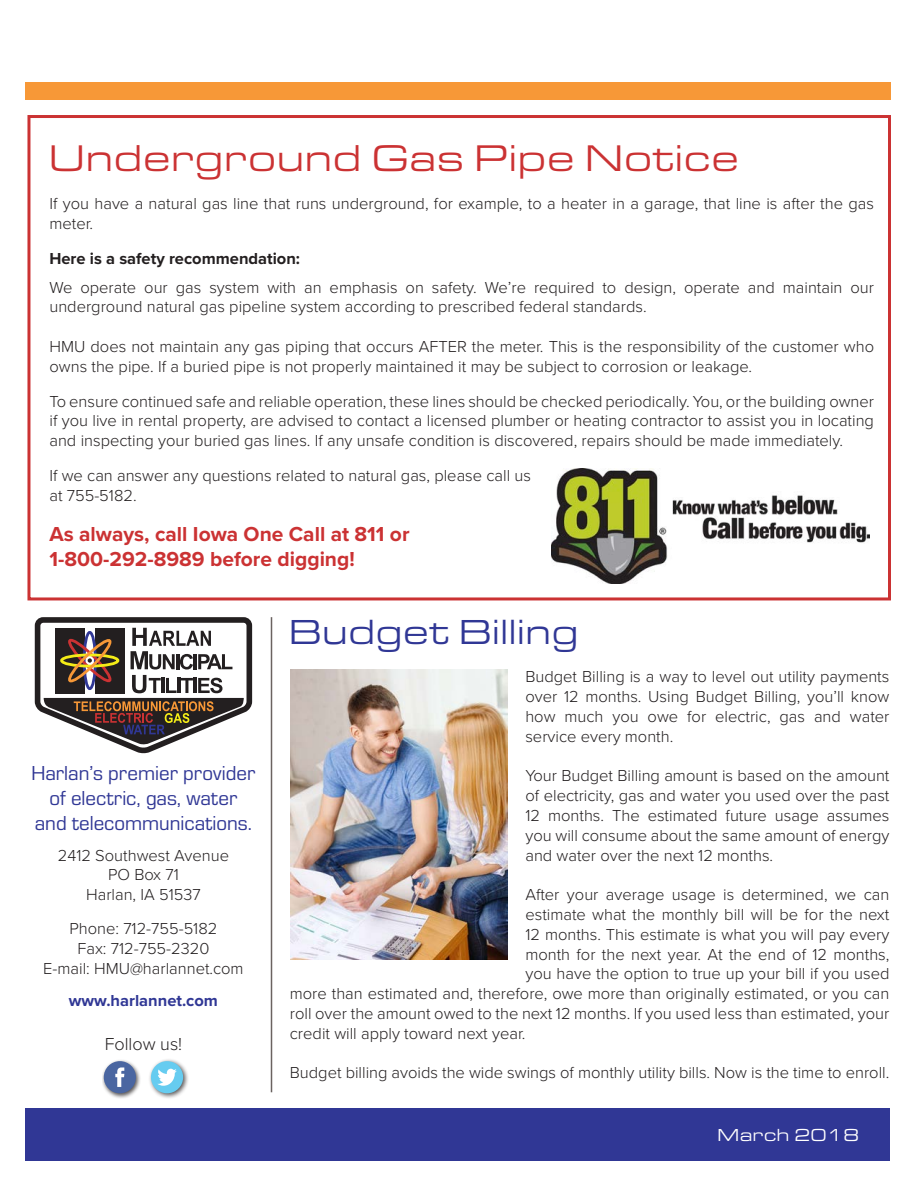
<style>
.page{position:relative;width:918px;height:1188px;background:#fff}
.page>*{position:absolute;margin:0;border:0;box-sizing:border-box;transform-origin:0 0}
.t1{font:38.55px "Eurostile Ext";color:#cb3233}
.t2{font:36px "Eurostile Ext";color:#303795}
.t3{font:21px/25.2px "Eurostile";color:#303795;text-align:center}
.t4{font:700 21px "Proxima Nova";color:#cb3233}
.t5{font:300 18px "Proxima Nova";color:#231f20}
.t6{font:18px "Eurostile Ext";color:#fff}
.t7{font:300 16.5px/19.8px "Proxima Nova";color:#231f20}
.t8{font:700 16.5px "Proxima Nova";color:#231f20}
.t9{font:700 16.5px "Proxima Nova";color:#303795}
</style>
<div class="page">
<div style="left:27px;top:115px;width:864px;height:485px;border:3px solid #cb3233"></div>
<div style="left:26px;top:82px;width:865px;height:18px;background:#f79837"></div>
<svg style="left:34px;top:617px;width:219px;height:137px"></svg>
<div style="left:102px;top:1059px;width:40px;height:40px;background:#231f20;opacity:.75"></div>
<div style="left:104px;top:1061px;width:32px;height:32px;background:#4a66a1;border-radius:50%"></div>
<svg style="left:115px;top:1067px;width:9px;height:20px"></svg>
<div style="left:148px;top:1058px;width:41px;height:41px;background:#231f20;opacity:.75"></div>
<div style="left:151px;top:1061px;width:32px;height:32px;background:#66ccf0;border-radius:50%"></div>
<svg style="left:157px;top:1069px;width:20px;height:17px"></svg>
<div style="left:25px;top:1109px;width:864px;height:52px;background:#303795"></div>
<hr style="left:271px;top:617px;width:1px;height:475px;background:#6b6360">
<img style="left:552px;top:468px;width:318px;height:116px">
<img style="left:290px;top:669px;width:218px;height:291px">
<p class="t1" style="left:49px;top:133px;width:692px">Underground Gas Pipe Notice</p>
<p class="t7" style="left:49px;top:193px;width:826px">If you have a natural gas line that runs underground, for example, to a heater in a garage, that line is after the gas meter.</p>
<p class="t8" style="left:49px;top:246px;width:252px">Here is a safety recommendation:</p>
<p class="t7" style="left:49px;top:276px;width:826px">We operate our gas system with an emphasis on safety. We’re required to design, operate and maintain our underground natural gas pipeline system according to prescribed federal standards.</p>
<p class="t7" style="left:49px;top:336px;width:826px">HMU does not maintain any gas piping that occurs AFTER the meter. This is the responsibility of the customer who owns the pipe. If a buried pipe is not properly maintained it may be subject to corrosion or leakage.</p>
<p class="t7" style="left:49px;top:390px;width:826px;text-align:justify">To ensure continued safe and reliable operation, these lines should be checked periodically. You, or the building owner if you live in rental property, are advised to contact a licensed plumber or heating contractor to assist you in locating and inspecting your buried gas lines. If any unsafe condition is discovered, repairs should be made immediately.</p>
<p class="t7" style="left:49px;top:465px;width:483px">If we can answer any questions related to natural gas, please call us at 755-5182.</p>
<p class="t4" style="left:49px;top:518px;width:362px">As always, call Iowa One Call at 811 or</p>
<p class="t4" style="left:49px;top:543px;width:307px">1-800-292-8989 before digging!</p>
<p class="t3" style="left:31px;top:759px;width:225px">Harlan’s premier provider of electric, gas, water</p>
<p class="t3" style="left:35px;top:810px;width:219px">and telecommunications.</p>
<p class="t7" style="left:58px;top:844px;width:173px">2412 Southwest Avenue</p>
<p class="t7" style="left:108px;top:864px;width:72px">PO Box 71</p>
<p class="t7" style="left:86px;top:884px;width:116px">Harlan, IA 51537</p>
<p class="t7" style="left:69px;top:918px;width:149px">Phone: 712-755-5182</p>
<p class="t7" style="left:77px;top:938px;width:133px">Fax: 712-755-2320</p>
<p class="t7" style="left:43px;top:958px;width:202px">E-mail: HMU@harlannet.com</p>
<p class="t9" style="left:69px;top:989px;width:151px">www.harlannet.com</p>
<p class="t5" style="left:105px;top:1030px;width:79px">Follow us!</p>
<p class="t2" style="left:288px;top:609px;width:292px">Budget Billing</p>
<p class="t7" style="left:525px;top:666px;width:366px;text-align:justify">Budget Billing is a way to level out utility payments over 12 months. Using Budget Billing, you’ll know how much you owe for electric, gas and water service every month.</p>
<p class="t7" style="left:525px;top:765px;width:366px;text-align:justify">Your Budget Billing amount is based on the amount of electricity, gas and water you used over the past 12 months. The estimated future usage assumes you will consume about the same amount of energy and water over the next 12 months.</p>
<p class="t7" style="left:525px;top:884px;width:366px">After your average usage is determined, we can</p>
<p class="t7" style="left:525px;top:904px;width:366px">estimate what the monthly bill will be for the next</p>
<p class="t7" style="left:525px;top:924px;width:366px">12 months. This estimate is what you will pay every</p>
<p class="t7" style="left:525px;top:943px;width:366px">month for the next year. At the end of 12 months,</p>
<p class="t7" style="left:525px;top:963px;width:366px">you have the option to true up your bill if you used</p>
<p class="t7" style="left:290px;top:983px;width:601px">more than estimated and, therefore, owe more than originally estimated, or you can</p>
<p class="t7" style="left:290px;top:1003px;width:601px">roll over the amount owed to the next 12 months. If you used less than estimated, your</p>
<p class="t7" style="left:290px;top:1023px;width:237px">credit will apply toward next year.</p>
<p class="t7" style="left:290px;top:1062px;width:601px">Budget billing avoids the wide swings of monthly utility bills. Now is the time to enroll.</p>
<p class="t6" style="left:717px;top:1123px;width:144px">March 2018</p>
</div>
